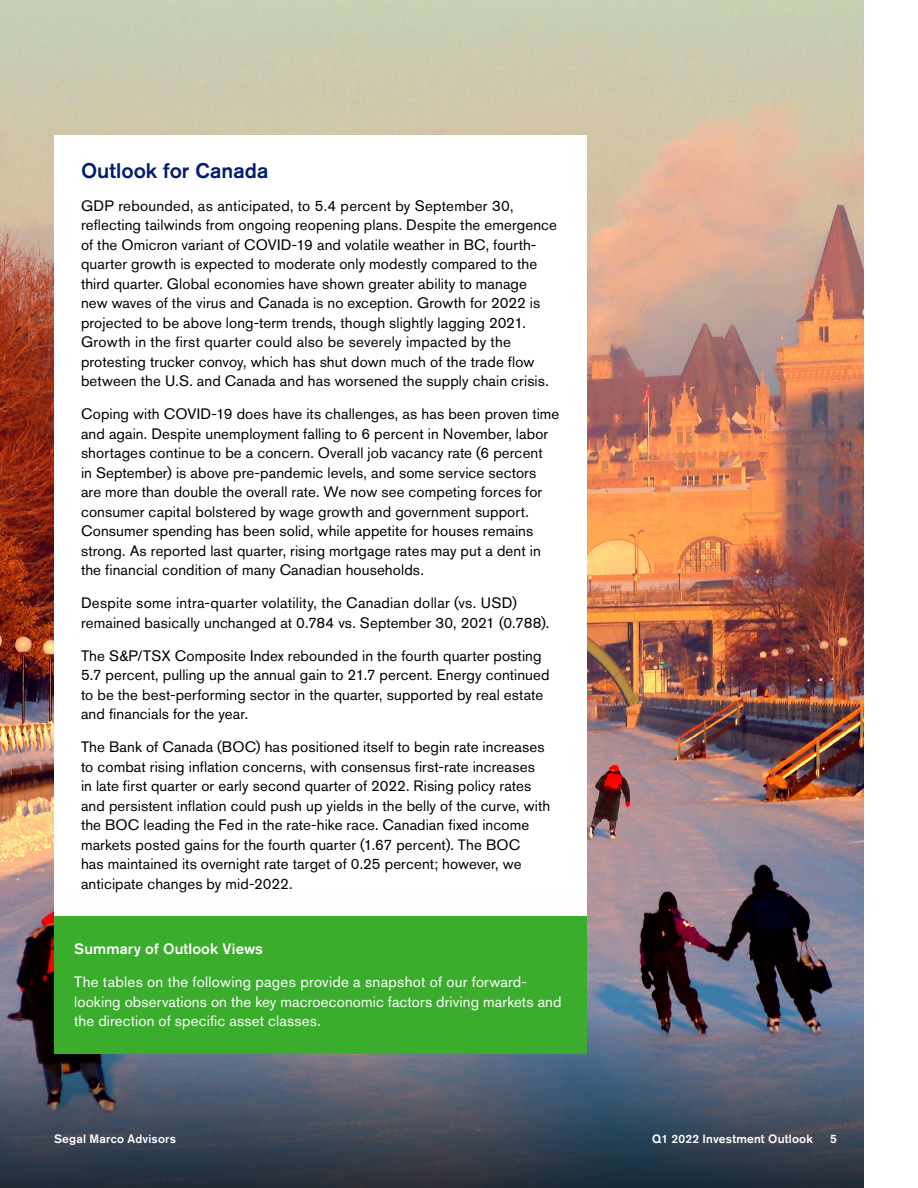
<style>
.page{position:relative;width:918px;height:1188px;background:#fff}
.page>*{position:absolute;margin:0;border:0;box-sizing:border-box;transform-origin:0 0}
.t1{font:500 21px "Akzidenz Grotesk BE";color:#001c71}
.t2{font:15px/19.5px "Akzidenz Grotesk BE";letter-spacing:.005em;color:#000}
.t3{font:15px/19.5px "Akzidenz Grotesk BE";letter-spacing:.01em;color:#fff}
.t4{font:500 15px "Akzidenz Grotesk BE";letter-spacing:.005em;color:#fff}
.t5{font:500 12px "Akzidenz Grotesk BE";letter-spacing:.015em;color:#fff}
</style>
<div class="page">
<img style="left:0;top:0;width:864px;height:891px">
<div style="left:54px;top:135px;width:532px;height:781px;background:#fff"></div>
<svg style="left:0;top:891px;width:864px;height:297px;background:#575e6e"></svg>
<div style="left:54px;top:916px;width:532px;height:138px;background:#3aad2c"></div>
<h1 class="t1" style="left:81px;top:158px;width:189px">Outlook for Canada</h1>
<p class="t2" style="left:81px;top:196px;width:478px">GDP rebounded, as anticipated, to 5.4 percent by September 30, reflecting tailwinds from ongoing reopening plans. Despite the emergence of the Omicron variant of COVID-19 and volatile weather in BC, fourth&shy;quarter growth is expected to moderate only modestly compared to the third quarter. Global economies have shown greater ability to manage new waves of the virus and Canada is no exception. Growth for 2022 is projected to be above long-term trends, though slightly lagging 2021.<br>Growth in the first quarter could also be severely impacted by the protesting trucker convoy, which has shut down much of the trade flow between the U.S. and Canada and has worsened the supply chain crisis.</p>
<p class="t2" style="left:81px;top:404px;width:480px">Coping with COVID-19 does have its challenges, as has been proven time and again. Despite unemployment falling to 6 percent in November, labor shortages continue to be a concern. Overall job vacancy rate (6 percent<br>in September) is above pre-pandemic levels, and some service sectors are more than double the overall rate. We now see competing forces for consumer capital bolstered by wage growth and government support.<br>Consumer spending has been solid, while appetite for houses remains strong. As reported last quarter, rising mortgage rates may put a dent in the financial condition of many Canadian households.</p>
<p class="t2" style="left:81px;top:593px;width:470px">Despite some intra-quarter volatility, the Canadian dollar (vs. USD) remained basically unchanged at 0.784 vs. September 30, 2021 (0.788).</p>
<p class="t2" style="left:81px;top:646px;width:470px">The S&amp;P/TSX Composite Index rebounded in the fourth quarter posting 5.7 percent, pulling up the annual gain to 21.7 percent. Energy continued to be the best-performing sector in the quarter, supported by real estate and financials for the year.</p>
<p class="t2" style="left:81px;top:737px;width:471px">The Bank of Canada (BOC) has positioned itself to begin rate increases to combat rising inflation concerns, with consensus first-rate increases<br>in late first quarter or early second quarter of 2022. Rising policy rates and persistent inflation could push up yields in the belly of the curve, with the BOC leading the Fed in the rate-hike race. Canadian fixed income markets posted gains for the fourth quarter (1.67 percent). The BOC<br>has maintained its overnight rate target of 0.25 percent; however, we anticipate changes by mid-2022.</p>
<p class="t4" style="left:74px;top:940px;width:190px">Summary of Outlook Views</p>
<p class="t3" style="left:74px;top:972px;width:489px">The tables on the following pages provide a snapshot of our forward&shy;looking observations on the key macroeconomic factors driving markets and the direction of specific asset classes.</p>
<p class="t5" style="left:54px;top:1131px;width:123px">Segal Marco Advisors</p>
<p class="t5" style="left:652px;top:1131px;width:162px">Q1 2022 Investment Outlook</p>
<p class="t5" style="left:830px;top:1131px;width:8px">5</p>
</div>
